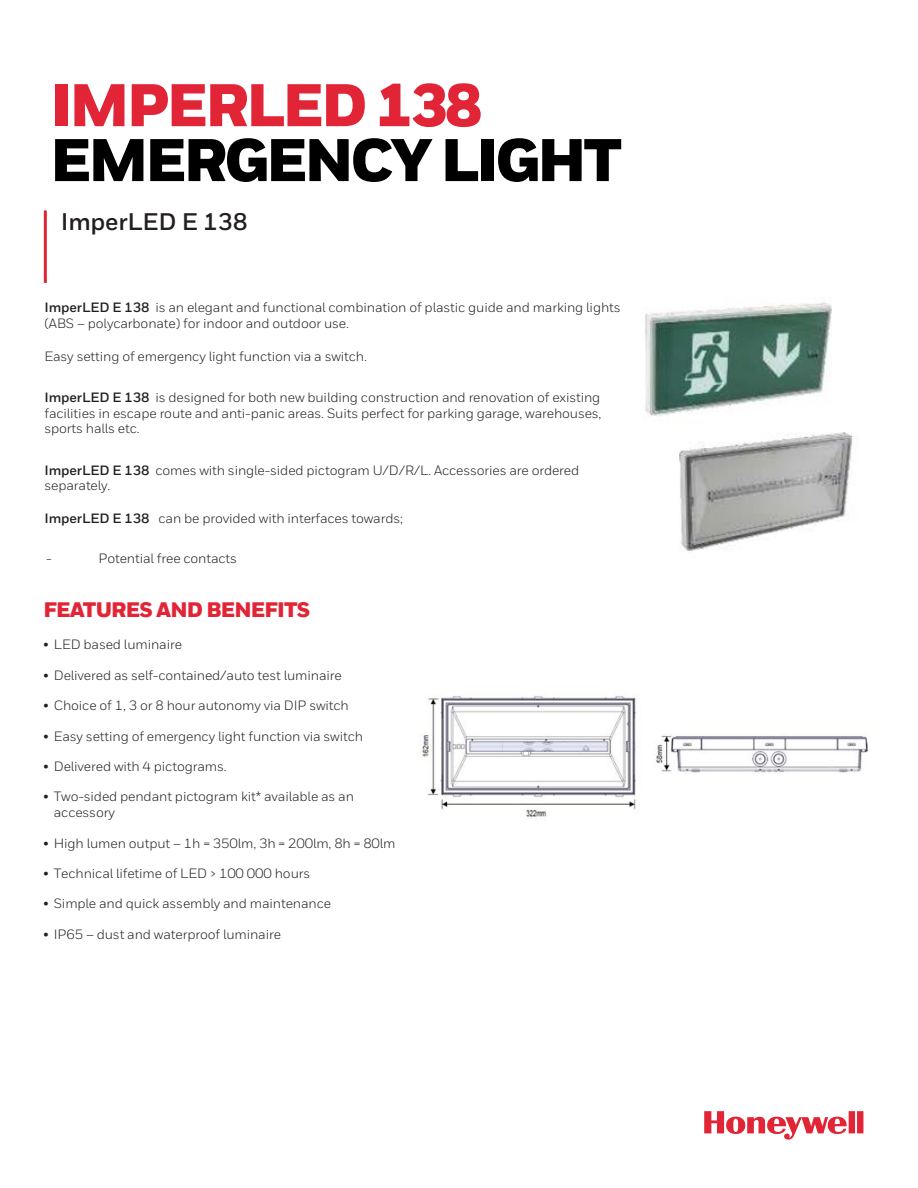
<style>
.page{position:relative;width:918px;height:1188px;background:#fff}
.page>*{position:absolute;margin:0;border:0;box-sizing:border-box;transform-origin:0 0}
.t1{font:900 60px "Honeywell Sans";letter-spacing:-.055em;color:#000}
.t2{font:900 60px "Honeywell Sans";letter-spacing:-.05em;color:#e22536}
.t3{font:700 24px "Honeywell Sans";letter-spacing:-.01em;color:#231f20}
.t4{font:900 21px "Honeywell Sans";letter-spacing:-.04em;color:#e22536}
.t5{font:13.5px/15.8px "Honeywell Sans";letter-spacing:-.01em;color:#231f20}
.s1{font-weight:700}
</style>
<div class="page">
<svg style="left:704px;top:1111px;width:159px;height:29px"></svg>
<hr style="left:44px;top:210px;width:2px;height:73px;background:#e22536">
<img style="left:420px;top:694px;width:448px;height:126px">
<img style="left:645px;top:302px;width:208px;height:249px">
<h1 class="t2" style="left:50px;top:68px;width:434px">IMPERLED 138</h1>
<h1 class="t1" style="left:50px;top:123px;width:574px">EMERGENCY LIGHT</h1>
<h2 class="t3" style="left:61px;top:207px;width:188px">ImperLED E 138</h2>
<p class="t5" style="left:44px;top:300px;width:578px"><span class="s1">ImperLED E 138</span> is an elegant and functional combination of plastic guide and marking lights (ABS – polycarbonate) for indoor and outdoor use.</p>
<p class="t5" style="left:44px;top:348px;width:324px">Easy setting of emergency light function via a switch.</p>
<p class="t5" style="left:44px;top:389px;width:559px;text-align:justify"><span class="s1">ImperLED E 138</span> is designed for both new building construction and renovation of existing facilities in escape route and anti-panic areas. Suits perfect for parking garage, warehouses, sports halls etc.</p>
<p class="t5" style="left:44px;top:462px;width:536px"><span class="s1">ImperLED E 138</span> comes with single-sided pictogram U/D/R/L. Accessories are ordered separately.</p>
<p class="t5" style="left:44px;top:510px;width:360px"><span class="s1">ImperLED E 138</span> can be provided with interfaces towards;</p>
<p class="t5" style="left:46px;top:551px;width:7px">-</p>
<p class="t5" style="left:98px;top:551px;width:140px">Potential free contacts</p>
<h3 class="t4" style="left:44px;top:597px;width:268px">FEATURES AND BENEFITS</h3>
<p class="t5" style="left:43px;top:637px;width:141px">• LED based luminaire</p>
<p class="t5" style="left:43px;top:667px;width:300px">• Delivered as self-contained/auto test luminaire</p>
<p class="t5" style="left:43px;top:697px;width:307px">• Choice of 1, 3 or 8 hour autonomy via DIP switch</p>
<p class="t5" style="left:43px;top:728px;width:322px">• Easy setting of emergency light function via switch</p>
<p class="t5" style="left:43px;top:758px;width:185px">• Delivered with 4 pictograms.</p>
<p class="t5" style="left:54px;top:788px;width:302px;line-height:16.2px;text-indent:-11px">• Two-sided pendant pictogram kit* available as an accessory</p>
<p class="t5" style="left:43px;top:836px;width:354px">• High lumen output – 1h = 350lm, 3h = 200lm, 8h = 80lm</p>
<p class="t5" style="left:43px;top:865px;width:269px">• Technical lifetime of LED &gt; 100 000 hours</p>
<p class="t5" style="left:43px;top:896px;width:290px">• Simple and quick assembly and maintenance</p>
<p class="t5" style="left:43px;top:926px;width:240px">• IP65 – dust and waterproof luminaire</p>
</div>
